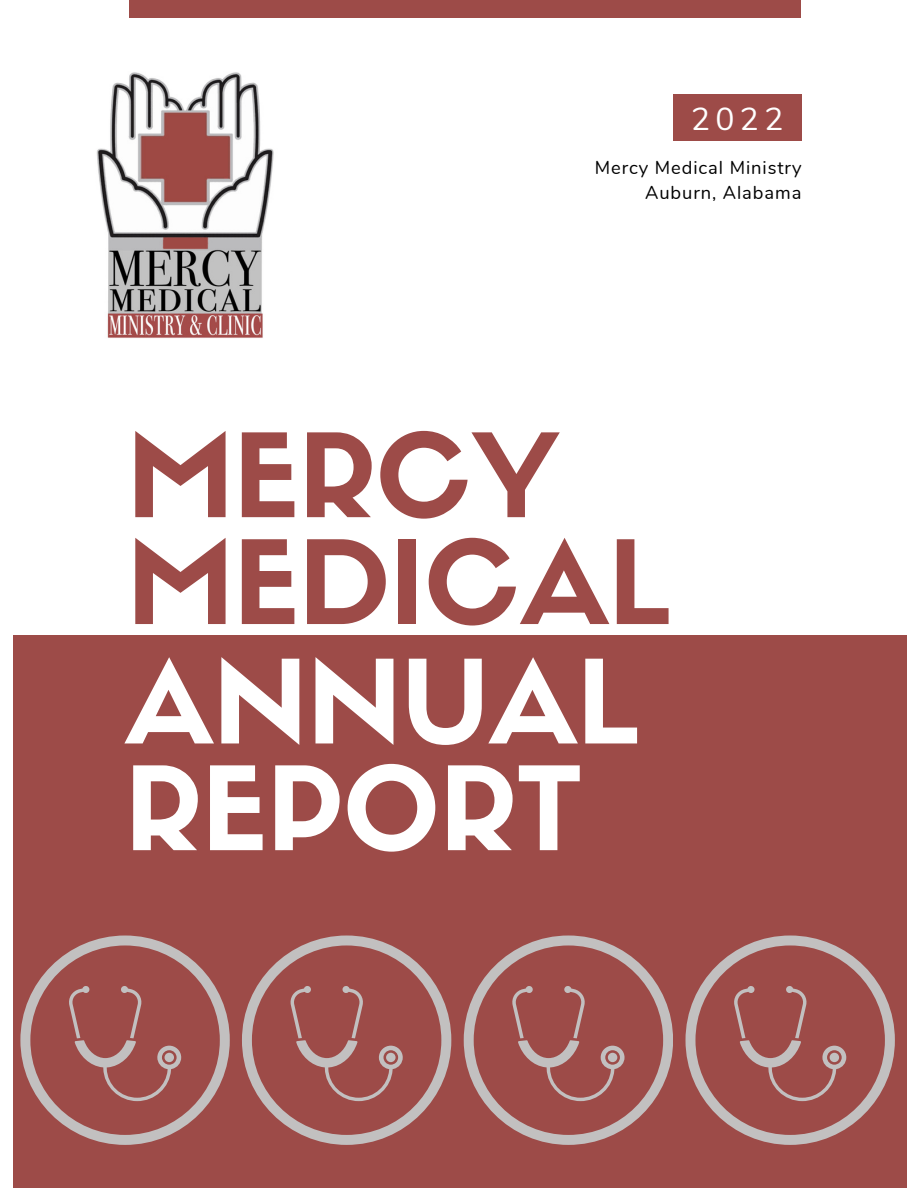
<style>
.page{position:relative;width:918px;height:1188px;background:#fff}
.page>*{position:absolute;margin:0;border:0;box-sizing:border-box;transform-origin:0 0}
.t1{font:113.85px/106.8px "Sifonn Basic";color:#9d4b48}
.t2{font:113.85px/106.6px "Sifonn Basic";color:#fff}
.t3{font:31.8px "Nunito";color:#fff}
.t4{font:18.3px "Nunito";letter-spacing:.05em;color:#000}
</style>
<div class="page">
<div style="left:13px;top:636px;width:894px;height:552px;background:#9d4b48"></div>
<div style="left:673px;top:94px;width:128px;height:46px;background:#9d4b48"></div>
<div style="left:129px;top:0;width:672px;height:18px;background:#9d4b48"></div>
<img style="left:96px;top:72px;width:178px;height:266px">
<svg style="left:686px;top:936px;width:209px;height:209px"></svg>
<svg style="left:734px;top:986px;width:112px;height:115px"></svg>
<svg style="left:20px;top:936px;width:210px;height:209px"></svg>
<svg style="left:69px;top:986px;width:112px;height:115px"></svg>
<svg style="left:242px;top:936px;width:209px;height:209px"></svg>
<svg style="left:290px;top:986px;width:113px;height:115px"></svg>
<svg style="left:464px;top:936px;width:209px;height:209px"></svg>
<svg style="left:512px;top:986px;width:113px;height:115px"></svg>
<p class="t3" style="left:691px;top:98px;width:94px">2022</p>
<h2 class="t4" style="left:595px;top:155px;width:208px">Mercy Medical Ministry</h2>
<p class="t4" style="left:645px;top:181px;width:158px">Auburn, Alabama</p>
<h1 class="t1" style="left:127px;top:435px;width:545px">MERCY<br>MEDICAL</h1>
<h1 class="t2" style="left:125px;top:662px;width:515px">ANNUAL<br>REPORT</h1>
</div>
